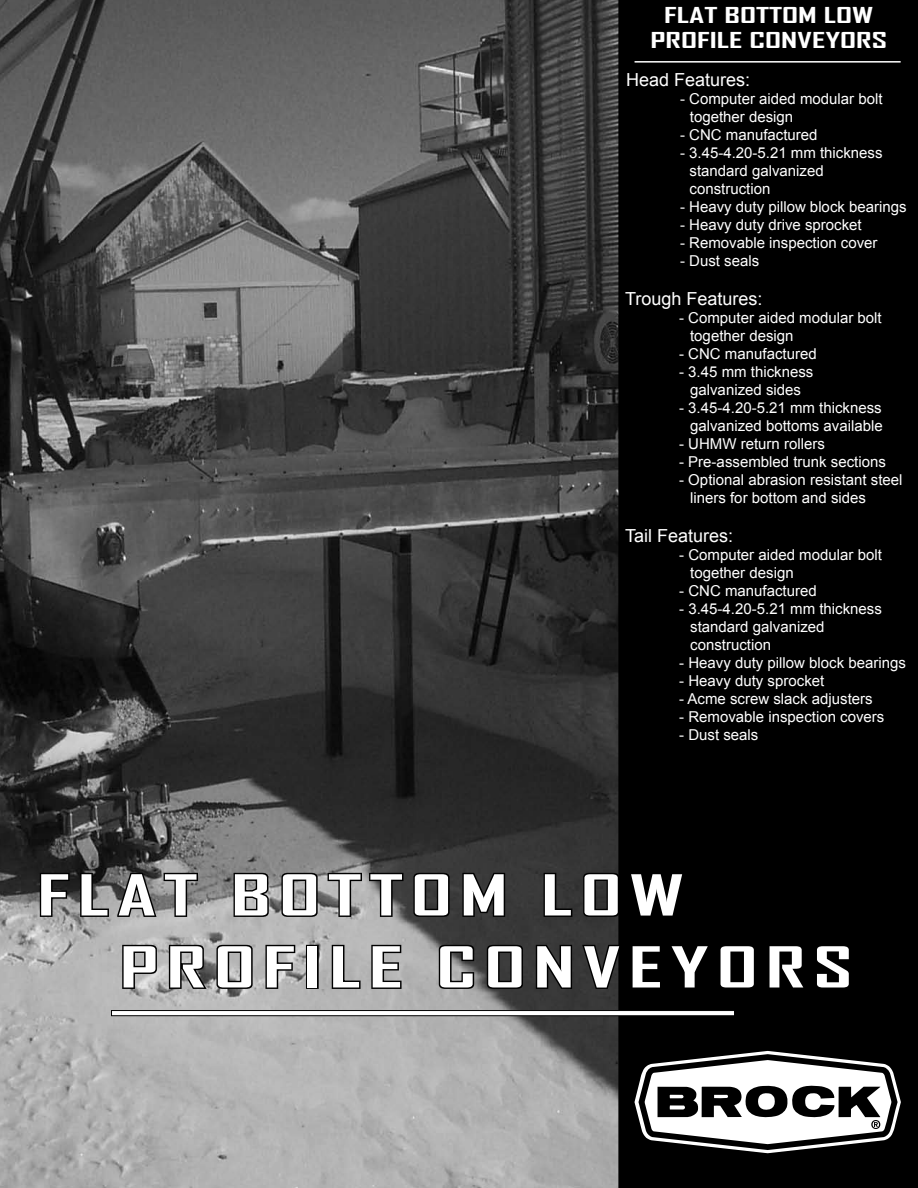
<style>
.page{position:relative;width:918px;height:1188px;background:#fff}
.page>*{position:absolute;margin:0;border:0;box-sizing:border-box;transform-origin:0 0}
.t1{font:700 54px/72px "Agency FB";letter-spacing:.09em;color:#fff;scale:1.6 1}
.t2{font:700 21px/25.2px "Agency FB";color:#fff;text-align:center;scale:1.6 1}
.t3{font:18px "Arial";color:#fff}
.t4{font:15px/18px "Arial";color:#fff}
</style>
<div class="page">
<img style="left:0;top:0;width:618px;height:1188px">
<div style="left:618px;top:0;width:300px;height:1188px;background:#000"></div>
<div style="left:112px;top:1011px;width:623px;height:5px;background:#fff"></div>
<div style="left:111px;top:1010px;width:624px;height:6px;border:1px solid #000"></div>
<svg style="left:38px;top:871px;width:33px;height:47px;background:#454545"></svg>
<svg style="left:79px;top:871px;width:31px;height:47px"></svg>
<svg style="left:116px;top:871px;width:83px;height:47px;background:#686868"></svg>
<svg style="left:232px;top:871px;width:38px;height:47px;background:#636363"></svg>
<svg style="left:280px;top:871px;width:39px;height:47px;background:#6a6a6a"></svg>
<svg style="left:326px;top:871px;width:79px;height:47px;background:#717171"></svg>
<svg style="left:412px;top:871px;width:39px;height:47px;background:#252525"></svg>
<svg style="left:461px;top:861px;width:46px;height:57px;background:#292929"></svg>
<svg style="left:542px;top:871px;width:32px;height:47px;background:#282828"></svg>
<svg style="left:121px;top:943px;width:37px;height:47px;background:#7f7f7f"></svg>
<svg style="left:167px;top:943px;width:42px;height:47px;background:#6c6c6c"></svg>
<svg style="left:215px;top:943px;width:39px;height:47px;background:#717171"></svg>
<svg style="left:264px;top:943px;width:33px;height:47px;background:#818181"></svg>
<div style="left:306px;top:945px;width:13px;height:44px;border:3px solid #000"></div>
<svg style="left:330px;top:943px;width:32px;height:47px;background:#868686"></svg>
<svg style="left:370px;top:943px;width:33px;height:47px;background:#727272"></svg>
<svg style="left:437px;top:943px;width:39px;height:47px;background:#595959"></svg>
<svg style="left:485px;top:943px;width:39px;height:47px;background:#252525"></svg>
<svg style="left:534px;top:938px;width:40px;height:56px;background:#272727"></svg>
<hr style="left:635px;top:61px;width:266px;height:2px;background:#fff">
<svg style="left:580px;top:831px;width:321px;height:322px;background:#2e2e2e"></svg>
<h2 class="t2" style="left:650px;top:2px;width:149px">FLAT BOTTOM LOW<br>PROFILE CONVEYORS</h2>
<p class="t3" style="left:626px;top:68px;width:126px">Head Features:</p>
<p class="t4" style="left:690px;top:90px;width:194px;text-indent:-10px">- Computer aided modular bolt together design</p>
<p class="t4" style="left:680px;top:126px;width:139px">- CNC manufactured</p>
<p class="t4" style="left:690px;top:144px;width:195px;text-indent:-10px">- 3.45-4.20-5.21 mm thickness standard galvanized construction</p>
<p class="t4" style="left:680px;top:198px;width:228px">- Heavy duty pillow block bearings</p>
<p class="t4" style="left:680px;top:216px;width:183px">- Heavy duty drive sprocket</p>
<p class="t4" style="left:680px;top:234px;width:199px">- Removable inspection cover</p>
<p class="t4" style="left:680px;top:252px;width:81px">- Dust seals</p>
<p class="t3" style="left:625px;top:287px;width:139px">Trough Features:</p>
<p class="t4" style="left:690px;top:309px;width:193px;text-indent:-11px">- Computer aided modular bolt together design</p>
<p class="t4" style="left:679px;top:345px;width:139px">- CNC manufactured</p>
<p class="t4" style="left:679px;top:363px;width:136px;text-align:center">- 3.45 mm thickness galvanized sides</p>
<p class="t4" style="left:679px;top:399px;width:205px;text-align:right">- 3.45-4.20-5.21 mm thickness galvanized bottoms available</p>
<p class="t4" style="left:679px;top:435px;width:147px">- UHMW return rollers</p>
<p class="t4" style="left:679px;top:453px;width:208px">- Pre-assembled trunk sections</p>
<p class="t4" style="left:690px;top:471px;width:214px;text-indent:-11px">- Optional abrasion resistant steel liners for bottom and sides</p>
<p class="t3" style="left:625px;top:524px;width:110px">Tail Features:</p>
<p class="t4" style="left:690px;top:546px;width:193px;text-indent:-11px">- Computer aided modular bolt together design</p>
<p class="t4" style="left:679px;top:582px;width:139px">- CNC manufactured</p>
<p class="t4" style="left:690px;top:600px;width:193px;text-indent:-11px">- 3.45-4.20-5.21 mm thickness standard galvanized construction</p>
<p class="t4" style="left:679px;top:654px;width:228px">- Heavy duty pillow block bearings</p>
<p class="t4" style="left:679px;top:672px;width:147px">- Heavy duty sprocket</p>
<p class="t4" style="left:679px;top:690px;width:195px">- Acme screw slack adjusters</p>
<p class="t4" style="left:679px;top:708px;width:207px">- Removable inspection covers</p>
<p class="t4" style="left:679px;top:726px;width:81px">- Dust seals</p>
<h1 class="t1" style="left:120px;top:858px;width:460px;text-indent:-82px">FLAT BOTTOM LOW<br>PROFILE CONVEYORS</h1>
</div>
